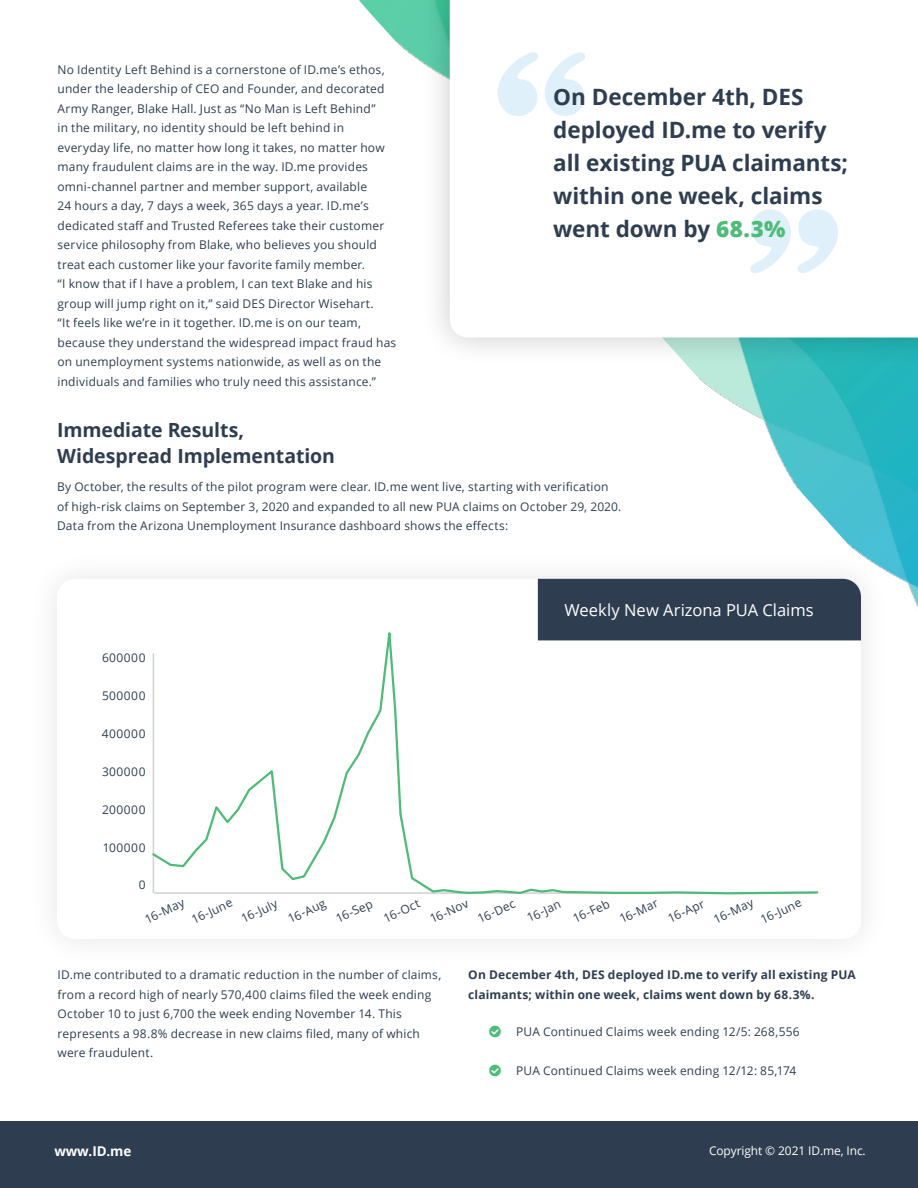
<style>
.page{position:relative;width:918px;height:1188px;background:#fff}
.page>*{position:absolute;margin:0;border:0;box-sizing:border-box;transform-origin:0 0}
.t1{font:700 22.5px/33px "Open Sans";letter-spacing:-.005em;color:#2e3e50}
.t2{font:700 19.5px/25.5px "Open Sans";letter-spacing:-.005em;color:#2e3e50}
.t3{font:16.5px "Open Sans";color:#fff}
.t4{font:700 13.5px "Open Sans";letter-spacing:-.01em;color:#fff}
.t5{font:12px/19.5px "Open Sans";letter-spacing:.015em;color:#2e3e50}
.t6{font:700 12px/19.5px "Open Sans";letter-spacing:.015em;color:#2e3e50}
.t7{font:12px "Open Sans";letter-spacing:-.01em;color:#fff}
.s1{font-weight:800;color:#4ebb78}
</style>
<div class="page">
<img style="left:359px;top:0;width:559px;height:607px">
<div style="left:0;top:1121px;width:918px;height:67px;background:#2e3e50"></div>
<div style="left:27px;top:548px;width:864px;height:422px;background:#fff"></div>
<svg style="left:152px;top:578px;width:668px;height:317px"></svg>
<div style="left:538px;top:579px;width:323px;height:61px;background:#2e3e50"></div>
<div style="left:420px;top:0;width:498px;height:368px;background:#000;opacity:.22"></div>
<svg style="left:450px;top:0;width:468px;height:338px"></svg>
<svg style="left:545px;top:52px;width:40px;height:64px"></svg>
<svg style="left:497px;top:52px;width:41px;height:64px"></svg>
<svg style="left:750px;top:209px;width:41px;height:64px"></svg>
<svg style="left:798px;top:209px;width:40px;height:64px"></svg>
<p class="t5" style="left:58px;top:59px;width:340px">No Identity Left Behind is a cornerstone of ID.me’s ethos, under the leadership of CEO and Founder, and decorated Army Ranger, Blake Hall. Just as “No Man is Left Behind”<br>in the military, no identity should be left behind in everyday life, no matter how long it takes, no matter how many fraudulent claims are in the way. ID.me provides omni-channel partner and member support, available<br>24 hours a day, 7 days a week, 365 days a year. ID.me’s dedicated staff and Trusted Referees take their customer service philosophy from Blake, who believes you should treat each customer like your favorite family member.<br>“I know that if I have a problem, I can text Blake and his group will jump right on it,” said DES Director Wisehart.<br>“It feels like we’re in it together. ID.me is on our team, because they understand the widespread impact fraud has on unemployment systems nationwide, as well as on the individuals and families who truly need this assistance.”</p>
<h1 class="t1" style="left:553px;top:80px;width:296px">On December 4th, DES deployed ID.me to verify all existing PUA claimants; within one week, claims went down by <span class="s1">68.3%</span></h1>
<h2 class="t2" style="left:57px;top:417px;width:280px">Immediate Results,<br>Widespread Implementation</h2>
<p class="t5" style="left:57px;top:477px;width:566px">By October, the results of the pilot program were clear. ID.me went live, starting with verification of high-risk claims on September 3, 2020 and expanded to all new PUA claims on October 29, 2020.<br>Data from the Arizona Unemployment Insurance dashboard shows the effects:</p>
<p class="t5" style="left:102px;top:648px;width:45px">600000</p>
<p class="t5" style="left:102px;top:686px;width:45px">500000</p>
<p class="t5" style="left:102px;top:723px;width:45px">400000</p>
<p class="t5" style="left:102px;top:761px;width:45px">300000</p>
<p class="t5" style="left:102px;top:799px;width:45px">200000</p>
<h3 class="t3" style="left:565px;top:598px;width:250px">Weekly New Arizona PUA Claims</h3>
<p class="t5" style="left:103px;top:837px;width:44px">100000</p>
<p class="t5" style="left:139px;top:875px;width:8px">0</p>
<p class="t5" style="left:141px;top:911px;width:44px;rotate:-25deg">16-May</p>
<p class="t5" style="left:188px;top:911px;width:45px;rotate:-25deg">16-June</p>
<p class="t5" style="left:238px;top:910px;width:40px;rotate:-25deg">16-July</p>
<p class="t5" style="left:284px;top:910px;width:42px;rotate:-25deg">16-Aug</p>
<p class="t5" style="left:332px;top:910px;width:41px;rotate:-25deg">16-Sep</p>
<p class="t5" style="left:380px;top:910px;width:40px;rotate:-25deg">16-Oct</p>
<p class="t5" style="left:426px;top:910px;width:42px;rotate:-25deg">16-Nov</p>
<p class="t5" style="left:474px;top:910px;width:41px;rotate:-25deg">16-Dec</p>
<p class="t5" style="left:523px;top:909px;width:37px;rotate:-25deg">16-Jan</p>
<p class="t5" style="left:569px;top:910px;width:41px;rotate:-25deg">16-Feb</p>
<p class="t5" style="left:616px;top:910px;width:42px;rotate:-25deg">16-Mar</p>
<p class="t5" style="left:664px;top:910px;width:40px;rotate:-25deg">16-Apr</p>
<p class="t5" style="left:710px;top:911px;width:44px;rotate:-25deg">16-May</p>
<p class="t5" style="left:757px;top:911px;width:45px;rotate:-25deg">16-June</p>
<p class="t5" style="left:58px;top:965px;width:385px">ID.me contributed to a dramatic reduction in the number of claims, from a record high of nearly 570,400 claims filed the week ending October 10 to just 6,700 the week ending November 14. This represents a 98.8% decrease in new claims filed, many of which were fraudulent.</p>
<p class="t6" style="left:468px;top:965px;width:389px">On December 4th, DES deployed ID.me to verify all existing PUA claimants; within one week, claims went down by 68.3%.</p>
<p class="t5" style="left:516px;top:1021px;width:285px">PUA Continued Claims week ending 12/5: 268,556</p>
<p class="t5" style="left:516px;top:1061px;width:282px">PUA Continued Claims week ending 12/12: 85,174</p>
<p class="t4" style="left:54px;top:1141px;width:78px">www.ID.me</p>
<p class="t7" style="left:709px;top:1142px;width:158px">Copyright © 2021 ID.me, Inc.</p>
</div>
